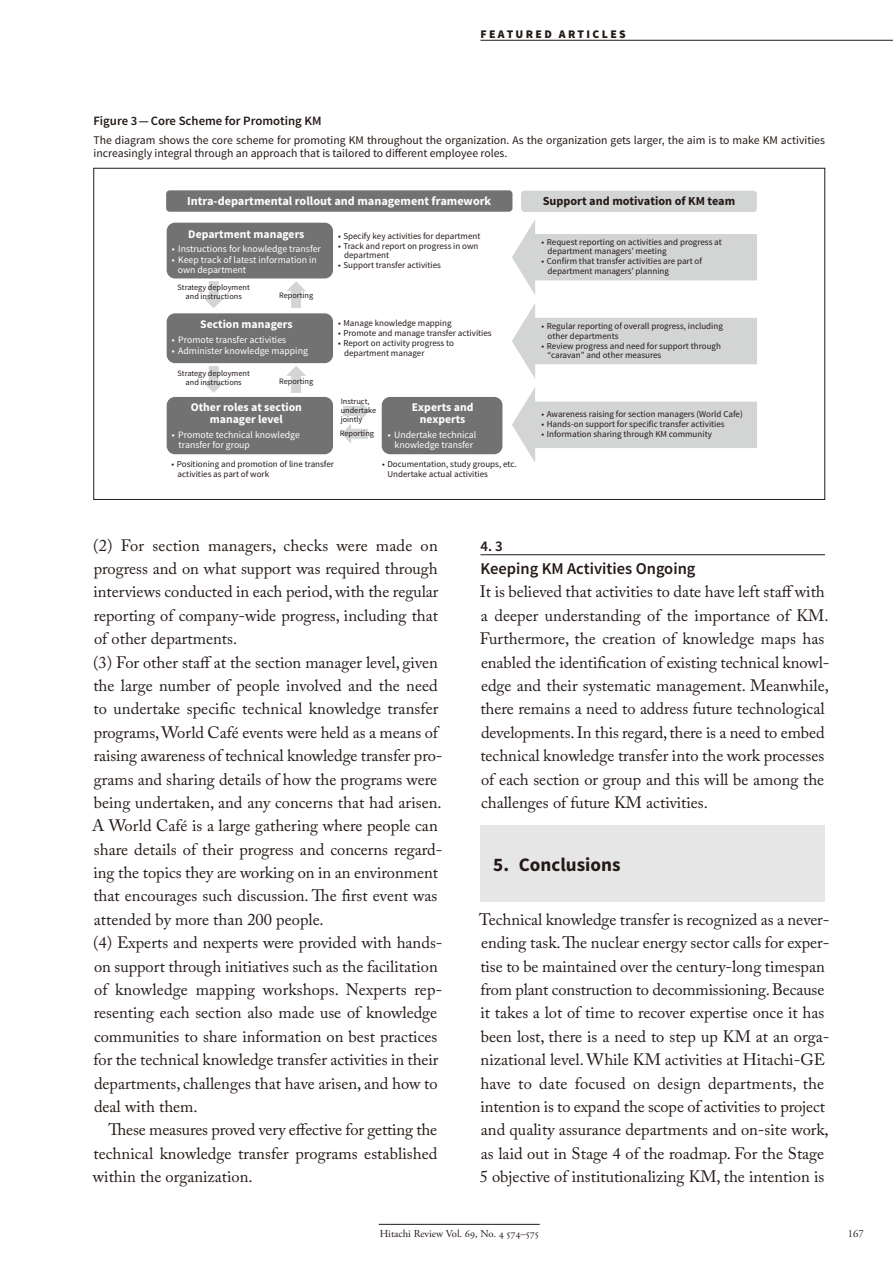
<style>
.page{position:relative;width:893px;height:1263px;background:#fff}
.page>*{position:absolute;margin:0;border:0;box-sizing:border-box;transform-origin:0 0}
.t1{font:700 19.2px "Source Sans Pro";color:#231916}
.t2{font:16.5px/23.4px "Adobe Caslon Pro";color:#231916}
.t3{font:600 16.5px "Source Sans Pro";color:#231916}
.t4{font:600 14.85px "Source Sans Pro";color:#231916}
.t5{font:600 12.75px "Source Sans Pro";color:#231916}
.t6{font:700 12.15px "Source Sans Pro";color:#fff}
.t7{font:700 12.15px "Source Sans Pro";color:#231916}
.t8{font:11.7px/13.8px "Source Sans Pro";color:#231916}
.t9{font:700 11.7px/12.8px "Source Sans Pro";color:#fff;text-align:center}
.t10{font:900 11.7px "Source Sans Pro";letter-spacing:.2em;color:#231916}
.t11{font:10.65px "Adobe Garamond Pro";color:#231916}
.t12{font:9.75px/10.5px "Source Sans Pro";color:#fff}
.t13{font:9px/9.8px "Source Sans Pro";color:#231916}
.t14{font:8.25px/9px "Source Sans Pro";color:#231916;text-align:center}
.s1{color:#fff}
</style>
<div class="page">
<hr style="left:379px;top:1224px;width:161px;height:1px;background:#231916">
<hr style="left:480px;top:40px;width:412px;height:1px;background:#231916">
<hr style="left:480px;top:554px;width:345px;height:1px;background:#231916">
<div style="left:480px;top:825px;width:345px;height:77px;background:#e6e6e7"></div>
<svg style="left:512px;top:220px;width:245px;height:75px"></svg>
<div style="left:166px;top:190px;width:346px;height:22px;background:#727272;border-radius:4px"></div>
<div style="left:521px;top:191px;width:236px;height:21px;background:#d3d4d4;border-radius:4px"></div>
<svg style="left:512px;top:304px;width:245px;height:74px"></svg>
<svg style="left:512px;top:387px;width:245px;height:75px"></svg>
<div style="left:167px;top:223px;width:166px;height:55px;background:#727272;border-radius:8px"></div>
<div style="left:167px;top:313px;width:166px;height:50px;background:#727272;border-radius:8px"></div>
<div style="left:167px;top:397px;width:166px;height:57px;background:#727272;border-radius:8px"></div>
<div style="left:382px;top:397px;width:120px;height:57px;background:#727272;border-radius:8px"></div>
<svg style="left:204px;top:281px;width:19px;height:27px"></svg>
<svg style="left:287px;top:281px;width:19px;height:27px"></svg>
<svg style="left:204px;top:366px;width:19px;height:27px"></svg>
<svg style="left:287px;top:366px;width:19px;height:27px"></svg>
<svg style="left:341px;top:401px;width:29px;height:42px"></svg>
<p class="t10" style="left:480px;top:27px;width:147px">FEATURED ARTICLES</p>
<p class="t5" style="left:94px;top:116px;width:230px">Figure 3 — Core Scheme for Promoting KM</p>
<p class="t8" style="left:94px;top:134px;width:733px">The diagram shows the core scheme for promoting KM throughout the organization. As the organization gets larger, the aim is to make KM activities increasingly integral through an approach that is tailored to different employee roles.</p>
<p class="t6" style="left:187px;top:196px;width:306px">Intra-departmental rollout and management framework</p>
<p class="t12" style="left:172px;top:244px;width:151px">• Instructions for knowledge transfer</p>
<p class="t12" style="left:178px;top:255px;width:140px;text-indent:-6px">• Keep track of latest information in own department</p>
<p class="t9" style="left:188px;top:229px;width:118px">Department managers</p>
<p class="t13" style="left:338px;top:232px;width:144px">• Specify key activities for department</p>
<p class="t13" style="left:344px;top:242px;width:136px;text-indent:-6px">• Track and report on progress in own department</p>
<p class="t13" style="left:338px;top:261px;width:104px">• Support transfer activities</p>
<p class="t14" style="left:178px;top:284px;width:74px">Strategy deployment and instructions</p>
<p class="t14" style="left:279px;top:292px;width:36px">Reporting</p>
<p class="t9" style="left:200px;top:319px;width:94px">Section managers</p>
<p class="t12" style="left:172px;top:336px;width:116px">• Promote transfer activities</p>
<p class="t12" style="left:172px;top:346px;width:138px">• Administer knowledge mapping</p>
<p class="t14" style="left:178px;top:370px;width:74px">Strategy deployment and instructions</p>
<p class="t14" style="left:279px;top:378px;width:36px">Reporting</p>
<p class="t9" style="left:191px;top:401px;width:113px">Other roles at section manager level</p>
<p class="t12" style="left:179px;top:430px;width:123px;text-indent:-7px">• Promote technical knowledge transfer for group</p>
<p class="t13" style="left:338px;top:319px;width:115px">• Manage knowledge mapping</p>
<p class="t13" style="left:338px;top:329px;width:155px">• Promote and manage transfer activities</p>
<p class="t13" style="left:344px;top:339px;width:111px;text-indent:-6px">• Report on activity progress to department manager</p>
<p class="t14" style="left:341px;top:397px;width:37px;text-align:left">Instruct, undertake jointly</p>
<p class="t14" style="left:340px;top:430px;width:36px">Reporting</p>
<p class="t9" style="left:412px;top:401px;width:63px">Experts and nexperts</p>
<p class="t12" style="left:388px;top:430px;width:90px;text-align:center">• Undertake technical knowledge transfer</p>
<p class="t13" style="left:178px;top:460px;width:158px;text-indent:-6px">• Positioning and promotion of line transfer activities as part of work</p>
<p class="t13" style="left:387px;top:460px;width:131px;text-indent:-5px">• Documentation, study groups, etc.<br>Undertake actual activities</p>
<p class="t7" style="left:543px;top:197px;width:194px">Support and motivation of KM team</p>
<p class="t13" style="left:547px;top:237px;width:176px;text-indent:-6px">• Request reporting on activities and progress at department managers’ meeting</p>
<p class="t13" style="left:547px;top:257px;width:156px;text-indent:-6px">• Confirm that transfer activities are part of department managers’ planning</p>
<p class="t13" style="left:547px;top:322px;width:177px;text-indent:-6px">• Regular reporting of overall progress, including other departments</p>
<p class="t13" style="left:547px;top:341px;width:175px;text-indent:-6px">• Review progress and need for support through “caravan” and other measures</p>
<p class="t13" style="left:541px;top:410px;width:203px">• Awareness raising for section managers (World Cafe)</p>
<p class="t13" style="left:541px;top:420px;width:185px">• Hands-on support for specific transfer activities</p>
<p class="t13" style="left:541px;top:430px;width:172px">• Information sharing through KM community</p>
<p class="t2" style="left:92px;top:535px;width:352px">(2) For section managers, checks were made on progress and on what support was required through interviews conducted in each period, with the regular reporting of company-wide progress, including that of other departments.<br>(3) For other staff at the section manager level, given the large number of people involved and the need to undertake specific technical knowledge transfer programs, World Café events were held as a means of raising awareness of technical knowledge transfer pro&shy;grams and sharing details of how the programs were being undertaken, and any concerns that had arisen.<br>A World Café is a large gathering where people can share details of their progress and concerns regard&shy;ing the topics they are working on in an environment that encourages such discussion. The first event was attended by more than 200 people.<br>(4) Experts and nexperts were provided with hands&shy;on support through initiatives such as the facilitation of knowledge mapping workshops. Nexperts rep&shy;resenting each section also made use of knowledge communities to share information on best practices for the technical knowledge transfer activities in their departments, challenges that have arisen, and how to deal with them.</p>
<p class="t2" style="left:93px;top:1120px;width:346px;text-align:justify;text-indent:16px">These measures proved very effective for getting the technical knowledge transfer programs established within the organization.</p>
<p class="t4" style="left:480px;top:540px;width:24px">4. 3</p>
<p class="t3" style="left:481px;top:562px;width:216px">Keeping KM Activities Ongoing</p>
<p class="t2" style="left:480px;top:582px;width:351px">It is believed that activities to date have left staff with a deeper understanding of the importance of KM.<br>Furthermore, the creation of knowledge maps has enabled the identification of existing technical knowl&shy;edge and their systematic management. Meanwhile, there remains a need to address future technological developments. In this regard, there is a need to embed technical knowledge transfer into the work processes of each section or group and this will be among the challenges of future KM activities.</p>
<p class="t1" style="left:493px;top:853px;width:129px">5. Conclusions</p>
<p class="t2" style="left:479px;top:909px;width:352px">Technical knowledge transfer is recognized as a never&shy;ending task. The nuclear energy sector calls for exper&shy;tise to be maintained over the century-long timespan from plant construction to decommissioning. Because it takes a lot of time to recover expertise once it has been lost, there is a need to step up KM at an orga&shy;nizational level. While KM activities at Hitachi-GE have to date focused on design departments, the intention is to expand the scope of activities to project and quality assurance departments and on-site work, as laid out in Stage 4 of the roadmap. For the Stage 5 objective of institutionalizing KM, the intention is</p>
<p class="t11" style="left:380px;top:1228px;width:160px">Hitachi Review Vol. 69, No. 4 574–575</p>
<p class="t11" style="left:848px;top:1228px;width:20px">167<span class="s1">.</span></p>
</div>
